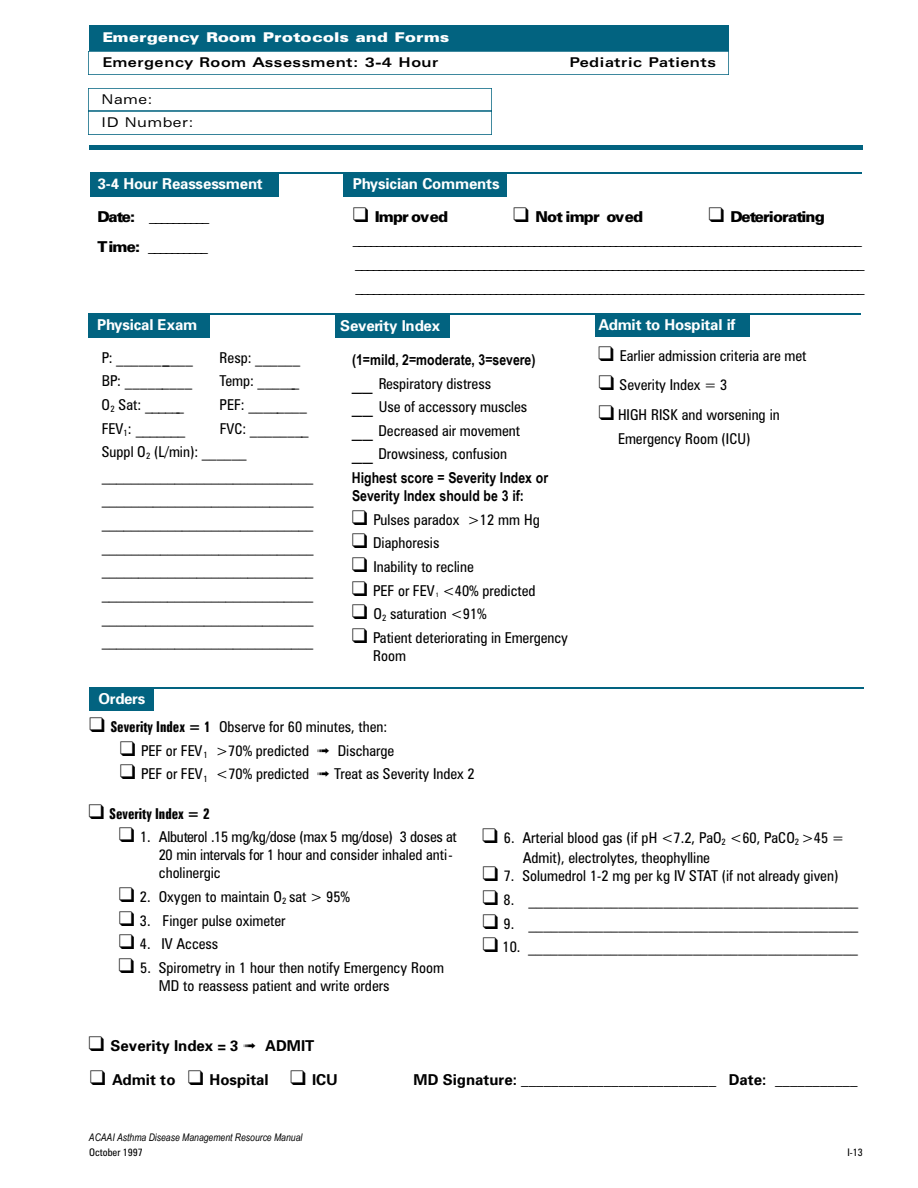
<style>
.page{position:relative;width:918px;height:1188px;background:#fff}
.page>*{position:absolute;margin:0;border:0;box-sizing:border-box;transform-origin:0 0}
.t1{font:condensed 15px/23.7px "Zurich BT";color:#000}
.t2{font:700 15px/23.7px "Univers";color:#000}
.t3{font:700 15px/18px "Arial Narrow";color:#000}
.t4{font:700 15px/32.7px "Univers";letter-spacing:-.025em;color:#fff}
.t5{font:700 15px "Univers";color:#fff}
.t6{font:900 15px "Univers";color:#000}
.t7{font:700 extra-condensed 15px "Zurich BT";color:#000}
.t8{font:15px "Univers";color:#000}
.t9{font:700 13.5px "Univers Extended WDM";letter-spacing:.03em;color:#000}
.t10{font:900 13.5px "Univers Extended WDM";letter-spacing:.03em;color:#fff}
.t11{font:13.5px/22.5px "Univers Extended WDM";letter-spacing:.03em;color:#000}
.t12{font:italic 10.5px "Arial Narrow";color:#000}
.t13{font:condensed 10.5px "Zurich BT";color:#000}
.t14{font:condensed 6.3px "Zurich BT";color:#000}
.s1{font-weight:900;color:#000}
.s2{font-weight:400;color:#000}
.s3{font-weight:900}
.s4{font-size:21px}
.s5{font-weight:700;font-stretch:extra-condensed}
.s6{color:#fff}
</style>
<div class="page">
<hr style="left:89px;top:146px;width:774px;height:4px;background:#026380">
<div style="left:89px;top:26px;width:639px;height:46px;background:#026380"></div>
<img style="left:89px;top:51px;width:640px;height:24px">
<img style="left:88px;top:88px;width:404px;height:46px">
<div style="left:90px;top:687px;width:64px;height:23px;background:#026380"></div>
<hr style="left:91px;top:687px;width:773px;height:1px;background:#026380">
<div style="left:88px;top:314px;width:121px;height:24px;background:#026380"></div>
<div style="left:336px;top:314px;width:114px;height:24px;background:#026380"></div>
<div style="left:595px;top:314px;width:155px;height:23px;background:#026380"></div>
<hr style="left:88px;top:313px;width:773px;height:2px;background:#026380">
<div style="left:90px;top:174px;width:188px;height:23px;background:#026380"></div>
<hr style="left:90px;top:172px;width:270px;height:2px;background:#026380">
<div style="left:344px;top:174px;width:163px;height:23px;background:#026380"></div>
<hr style="left:344px;top:172px;width:518px;height:2px;background:#026380">
<p class="t10" style="left:103px;top:33px;width:348px">Emergency Room Protocols and Forms</p>
<p class="t9" style="left:102px;top:57px;width:337px">Emergency Room Assessment: 3-4 Hour</p>
<p class="t9" style="left:570px;top:57px;width:148px">Pediatric Pa t i e n t s</p>
<p class="t11" style="left:101px;top:90px;width:94px">Name:<br>ID Number:</p>
<p class="t4" style="left:98px;top:169px;width:167px">3-4 Hour Reassessment<br><span class="s1">Date:</span> <span class="s2">_ _ _ _ _ _ _ _ _ _</span></p>
<p class="t8" style="left:98px;top:241px;width:112px"><span class="s3">Time:</span> _ _ _ _ _ _ _ _ _ _</p>
<p class="t4" style="left:353px;top:169px;width:148px">P hysician Comments</p>
<p class="t6" style="left:353px;top:211px;width:96px">❑ Impr oved</p>
<p class="t6" style="left:513px;top:211px;width:131px">❑ Not impr oved</p>
<p class="t2" style="left:353px;top:206px;width:514px;text-indent:356px">❑ <span class="s3">Deteriorating<br></span>_ _ _ _ _ _ _ _ _ _ _ _ _ _ _ _ _ _ _ _ _ _ _ _ _ _ _ _ _ _ _ _ _ _ _ _ _ _ _ _ _ _ _ _ _ _ _ _ _ _ _ _ _ _ _ _ _ _ _ _ _ _ _ _ _ _ _ _ _ _ _ _ _ _ _ _ _ _ _ _ _ _ _ _ _ _ _ _ _ _ _ _ _ _ _ _ _ _ _ _ _ _ _ _ _ _ _ _ _ _ _ _ _ _ _ _ _ _ _ _ _ _ _ _ _ _ _ _ _ _ _ _ _ _ _ _ _ _ _ _ _ _ _ _ _ _ _ _ _ _ _ _ _ _ _ _ _ _ _ _ _ _ _ _ _ _ _ _ _ _ _ _ _ _ _ _ _ _ _ _ _ _ _ _ _ _ _ _ _ _ _ _ _ _ _ _ _ _ _ _ _ _ _ _ _ _ _ _ _ _ _ _ _ _ _ _ _ _ _ _ _ _ _ _ _ _ _ _ _ _ _ _ _ _ _ _ _ _ _ _ _ _ _ _ _ _ _ _ _ _ _ _ _ _ _ _ _ _ _ _ _</p>
<p class="t5" style="left:97px;top:320px;width:102px">P hysical Exam</p>
<p class="t5" style="left:340px;top:320px;width:101px">S e ve rity Index</p>
<p class="t4" style="left:598px;top:309px;width:139px">Admit to Hospital if</p>
<p class="t1" style="left:102px;top:347px;width:93px">P: __________</p>
<p class="t1" style="left:219px;top:347px;width:82px">Resp: ______</p>
<p class="t1" style="left:102px;top:370px;width:92px">BP: _ _ _ ___ _ _ _</p>
<p class="t1" style="left:220px;top:370px;width:81px">Temp: ______</p>
<p class="t1" style="left:102px;top:394px;width:84px">O<sub>2</sub> Sat: _ _ _ ___</p>
<p class="t1" style="left:220px;top:394px;width:89px">PEF: ________</p>
<p class="t1" style="left:102px;top:418px;width:85px">FEV<sub>1</sub>: _ _ _ _ _ _ _</p>
<p class="t1" style="left:102px;top:418px;width:213px;text-indent:118px">FVC: ________<br>Suppl O<sub>2</sub> (L/min): ______<br>_ _ _ _ _ _ _ _ _ _ _ _ _ _ _ _ _ _ _ _ _ _ _ _ _ _ _ _ _ _ _ _ _ _ _ _ _ _ _ _ _ _ _ _ _ _ _ _ _ _ _ _ _ _ _ _ _ _ _ _ _ _ _ _ _ _ _ _ _ _ _ _ _ _ _ _ _ _ _ _ _ _ _ _ _ _ _ _ _ _ _ _ _ _ _ _ _ _ _ _ _ _ _ _ _ _ _ _ _ _ _ _ _ _ _ _ _ _ _ _ _ _ _ _ _ _ _ _ _ _ _ _ _ _ _ _ _ _ _ _ _ _ _ _ _ _ _ _ _ _ _ _ _ _ _ _ _ _ _ _ _ _ _ _ _ _ _ _ _ _ _ _ _ _ _ _ _ _ _ _ _ _ _ _ _ _ _ _ _ _ _ _ _ _ _ _ _ _ _ _ _ _ _ _ _ _ _ _ _ _ _ _ _ _ _ _ _ _ _ _ _ _ _ _ _ _ _ _ _ _ _ _</p>
<p class="t3" style="left:352px;top:350px;width:185px">(1=mild, 2=moderate, 3=severe)</p>
<p class="t1" style="left:352px;top:373px;width:177px"><span class="s4">__</span> Respiratory distress<br><span class="s4">__</span> Use of accessory muscles <span class="s4">__</span> Decreased air movement <span class="s4">__</span> Drowsiness, confusion</p>
<p class="t3" style="left:352px;top:469px;width:198px">Highest score = Severity Index or<br>Severity Index should be 3 if:</p>
<p class="t1" style="left:352px;top:509px;width:189px">❑ Pulses paradox &gt;12 mm Hg</p>
<p class="t1" style="left:352px;top:532px;width:89px">❑ Diaphoresis</p>
<p class="t1" style="left:352px;top:556px;width:124px">❑ Inability to recline</p>
<p class="t1" style="left:352px;top:580px;width:84px">❑ PEF or FEV</p>
<p class="t14" style="left:436px;top:592px;width:5px">1</p>
<p class="t1" style="left:442px;top:580px;width:95px">&lt;40% predicted</p>
<p class="t1" style="left:352px;top:603px;width:137px">❑ O<sub>2</sub> saturation &lt;91%</p>
<p class="t1" style="left:373px;top:630px;width:196px;line-height:18px;text-indent:-21px">❑ Patient deteriorating in Emergency<br>Room</p>
<p class="t1" style="left:598px;top:345px;width:210px">❑ Earlier admission criteria are met</p>
<p class="t1" style="left:598px;top:375px;width:131px">❑ Severity Index = 3</p>
<p class="t1" style="left:618px;top:404px;width:163px;text-indent:-20px">❑ HIGH RISK and worsening in<br>Emergency Room (ICU)</p>
<p class="t4" style="left:98px;top:684px;width:49px">O rders</p>
<p class="t1" style="left:89px;top:716px;width:299px">❑ <span class="s5">Severity Index = 1</span> Observe for 60 minutes, then:</p>
<p class="t1" style="left:120px;top:740px;width:276px">❑ PEF or FEV<sub>1</sub> &gt;70% predicted ➟ Discharge</p>
<p class="t1" style="left:120px;top:763px;width:356px">❑ PEF or FEV<sub>1</sub> &lt;70% predicted ➟ Treat as Severity Index 2</p>
<p class="t7" style="left:88px;top:808px;width:123px">❑ Severity Index = 2</p>
<p class="t1" style="left:159px;top:829px;width:299px;line-height:18px;text-indent:-40px">❑ 1. Albuterol .15 mg/kg/dose (max 5 mg/dose) 3 doses at<br>20 min intervals for 1 hour and consider inhaled anti&shy;cholinergic</p>
<p class="t1" style="left:119px;top:886px;width:233px">❑ 2. Oxygen to maintain O<sub>2</sub> sat &gt; 95%</p>
<p class="t1" style="left:119px;top:910px;width:168px">❑ 3. Finger pulse oximeter</p>
<p class="t1" style="left:119px;top:933px;width:101px">❑ 4. IV Access</p>
<p class="t1" style="left:159px;top:960px;width:287px;line-height:18px;text-indent:-40px">❑ 5. Spirometry in 1 hour then notify Emergency Room<br>MD to reassess patient and write orders</p>
<p class="t1" style="left:523px;top:829px;width:323px;line-height:20.2px;text-indent:-40px">❑ 6. Arterial blood gas (if pH &lt;7.2, PaO<sub>2</sub> &lt;60, PaCO<sub>2</sub> &gt;45 =<br>Admit), electrolytes, theophylline</p>
<p class="t1" style="left:483px;top:865px;width:357px">❑ 7. Solumedrol 1-2 mg per kg IV STAT (if not already given)</p>
<p class="t1" style="left:482px;top:889px;width:377px">❑ 8. ____________________________________________</p>
<p class="t1" style="left:482px;top:913px;width:377px">❑ 9. ____________________________________________</p>
<p class="t1" style="left:482px;top:936px;width:377px">❑ 10. ____________________________________________</p>
<p class="t2" style="left:88px;top:1035px;width:228px">❑ Severity Index = 3 ➟ ADMIT</p>
<p class="t2" style="left:90px;top:1069px;width:249px">❑ Admit to<span class="s6">...</span>❑ Hospital<span class="s6">.....</span>❑ ICU</p>
<p class="t2" style="left:414px;top:1069px;width:446px">MD Signature: __________________________ Date: ___________</p>
<p class="t12" style="left:89px;top:1131px;width:215px">ACAAI Asthma Disease Management Resource Manual</p>
<p class="t13" style="left:89px;top:1149px;width:55px">October 1997</p>
<p class="t13" style="left:848px;top:1149px;width:17px">I-13</p>
</div>
